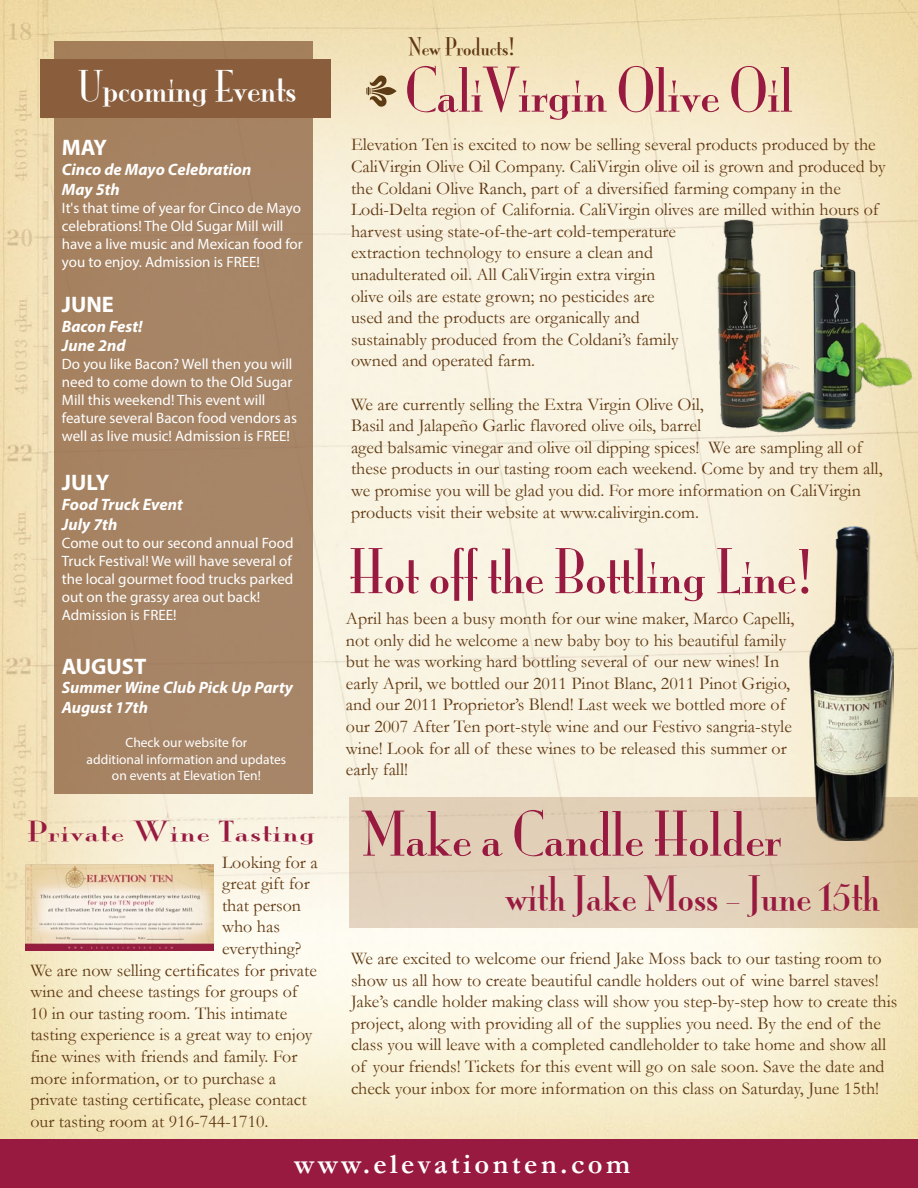
<style>
.page{position:relative;width:918px;height:1188px;background:#fff}
.page>*{position:absolute;margin:0;border:0;box-sizing:border-box;transform-origin:0 0}
.t1{font:57px "Mona Lisa Solid ITCTT";color:#981a40}
.t2{font:43.5px "Mona Lisa Solid ITCTT";color:#981a40}
.t3{font:39px "Mona Lisa Solid ITCTT";color:#fff}
.t4{font:700 28.5px "Garamond";letter-spacing:.12em;color:#fff}
.t5{font:25.5px "Mona Lisa Solid ITCTT";letter-spacing:.04em;color:#981a40;scale:1.47 1}
.t6{font:700 22.5px "Myriad Pro";color:#fff}
.t7{font:22.5px "Mona Lisa Solid ITCTT";color:#603913}
.t8{font:18px/21.6px "Garamond";color:#603913}
.t9{font:italic 700 16.5px/19.8px "Myriad Pro";color:#fff}
.t10{font:15px/18px "Myriad Pro";color:#fff}
.t11{font:13.5px/16.2px "Myriad Pro";color:#fff;text-align:center}
</style>
<div class="page">
<img style="left:0;top:0;width:918px;height:1139px">
<div style="left:55px;top:41px;width:258px;height:753px;background:#a68466"></div>
<svg style="left:366px;top:74px;width:31px;height:34px"></svg>
<div style="left:40px;top:59px;width:291px;height:59px;background:#8a5e3c"></div>
<div style="left:0;top:1139px;width:918px;height:49px;background:#981a40"></div>
<svg style="left:349px;top:797px;width:569px;height:131px;background:#e1cfb5"></svg>
<img style="left:666px;top:161px;width:252px;height:324px">
<img style="left:810px;top:527px;width:84px;height:314px">
<img style="left:25px;top:865px;width:188px;height:85px">
<p class="t3" style="left:78px;top:56px;width:220px">Upcoming Events</p>
<p class="t6" style="left:62px;top:133px;width:47px">MAY</p>
<p class="t9" style="left:62px;top:159px;width:191px">Cinco de Mayo Celebration<br>May 5th</p>
<p class="t10" style="left:62px;top:198px;width:242px">It's that time of year for Cinco de Mayo celebrations! The Old Sugar Mill will have a live music and Mexican food for you to enjoy. Admission is FREE!</p>
<p class="t6" style="left:62px;top:289px;width:54px">JUNE</p>
<p class="t9" style="left:62px;top:316px;width:82px">Bacon Fest!<br>June 2nd</p>
<p class="t10" style="left:62px;top:355px;width:237px">Do you like Bacon? Well then you will need to come down to the Old Sugar Mill this weekend! This event will feature several Bacon food vendors as well as live music! Admission is FREE!</p>
<p class="t6" style="left:62px;top:468px;width:49px">JULY</p>
<p class="t9" style="left:62px;top:494px;width:122px">Food Truck Event<br>July 7th</p>
<p class="t10" style="left:62px;top:533px;width:233px">Come out to our second annual Food<br>Truck Festival! We will have several of the local gourmet food trucks parked out on the grassy area out back!<br>Admission is FREE!</p>
<p class="t6" style="left:62px;top:651px;width:86px">AUGUST</p>
<p class="t9" style="left:62px;top:677px;width:233px">Summer Wine Club Pick Up Party<br>August 17th</p>
<p class="t11" style="left:87px;top:734px;width:201px">Check our website for<br>additional information and updates on events at Elevation Ten!</p>
<p class="t5" style="left:27px;top:811px;width:197px">Private Wine Tasting</p>
<p class="t8" style="left:222px;top:851px;width:97px">Looking for a</p>
<p class="t8" style="left:222px;top:872px;width:89px">great gift for</p>
<p class="t8" style="left:222px;top:894px;width:81px">that person</p>
<p class="t8" style="left:222px;top:916px;width:59px">who has</p>
<p class="t8" style="left:222px;top:937px;width:81px">everything?</p>
<p class="t8" style="left:30px;top:959px;width:288px">We are now selling certificates for private</p>
<p class="t8" style="left:30px;top:980px;width:269px">wine and cheese tastings for groups of</p>
<p class="t8" style="left:30px;top:1002px;width:258px">10 in our tasting room. This intimate</p>
<p class="t8" style="left:30px;top:1024px;width:283px">tasting experience is a great way to enjoy</p>
<p class="t8" style="left:30px;top:1045px;width:269px">fine wines with friends and family. For</p>
<p class="t8" style="left:30px;top:1067px;width:247px">more information, or to purchase a</p>
<p class="t8" style="left:30px;top:1088px;width:278px">private tasting certificate, please contact</p>
<p class="t8" style="left:30px;top:1110px;width:240px">our tasting room at 916-744-1710.</p>
<p class="t7" style="left:408px;top:29px;width:109px">New Products!</p>
<p class="t1" style="left:405px;top:46px;width:389px">CaliVirgin Olive Oil</p>
<p class="t8" style="left:351px;top:134px;width:536px">Elevation Ten is excited to now be selling several products produced by the CaliVirgin Olive Oil Company. CaliVirgin olive oil is grown and produced by the Coldani Olive Ranch, part of a diversified farming company in the Lodi-Delta region of California. CaliVirgin olives are milled within hours of harvest using state-of-the-art cold-temperature<br>extraction technology to ensure a clean and<br>unadulterated oil. All CaliVirgin extra virgin<br>olive oils are estate grown; no pesticides are<br>used and the products are organically and<br>sustainably produced from the Coldani’s family<br>owned and operated farm.</p>
<p class="t8" style="left:351px;top:393px;width:533px">We are currently selling the Extra Virgin Olive Oil,<br>Basil and Jalapeño Garlic flavored olive oils, barrel<br>aged balsamic vinegar and olive oil dipping spices! We are sampling all of these products in our tasting room each weekend. Come by and try them all, we promise you will be glad you did. For more information on CaliVirgin products visit their website at www.calivirgin.com.</p>
<p class="t1" style="left:349px;top:528px;width:466px">Hot off the Bottling Line!</p>
<p class="t8" style="left:346px;top:607px;width:450px">April has been a busy month for our wine maker, Marco Capelli, not only did he welcome a new baby boy to his beautiful family but he was working hard bottling several of our new wines! In early April, we bottled our 2011 Pinot Blanc, 2011 Pinot Grigio, and our 2011 Proprietor’s Blend! Last week we bottled more of our 2007 After Ten port-style wine and our Festivo sangria-style wine! Look for all of these wines to be released this summer or early fall!</p>
<p class="t1" style="left:361px;top:790px;width:421px">Make a Candle Holder</p>
<p class="t2" style="left:505px;top:860px;width:376px">with Jake Moss - June 15th</p>
<p class="t8" style="left:351px;top:947px;width:548px">We are excited to welcome our friend Jake Moss back to our tasting room to show us all how to create beautiful candle holders out of wine barrel staves!<br>Jake’s candle holder making class will show you step-by-step how to create this project, along with providing all of the supplies you need. By the end of the class you will leave with a completed candleholder to take home and show all of your friends! Tickets for this event will go on sale soon. Save the date and check your inbox for more information on this class on Saturday, June 15th!</p>
<p class="t4" style="left:294px;top:1147px;width:338px">www.elevationten.com</p>
</div>
